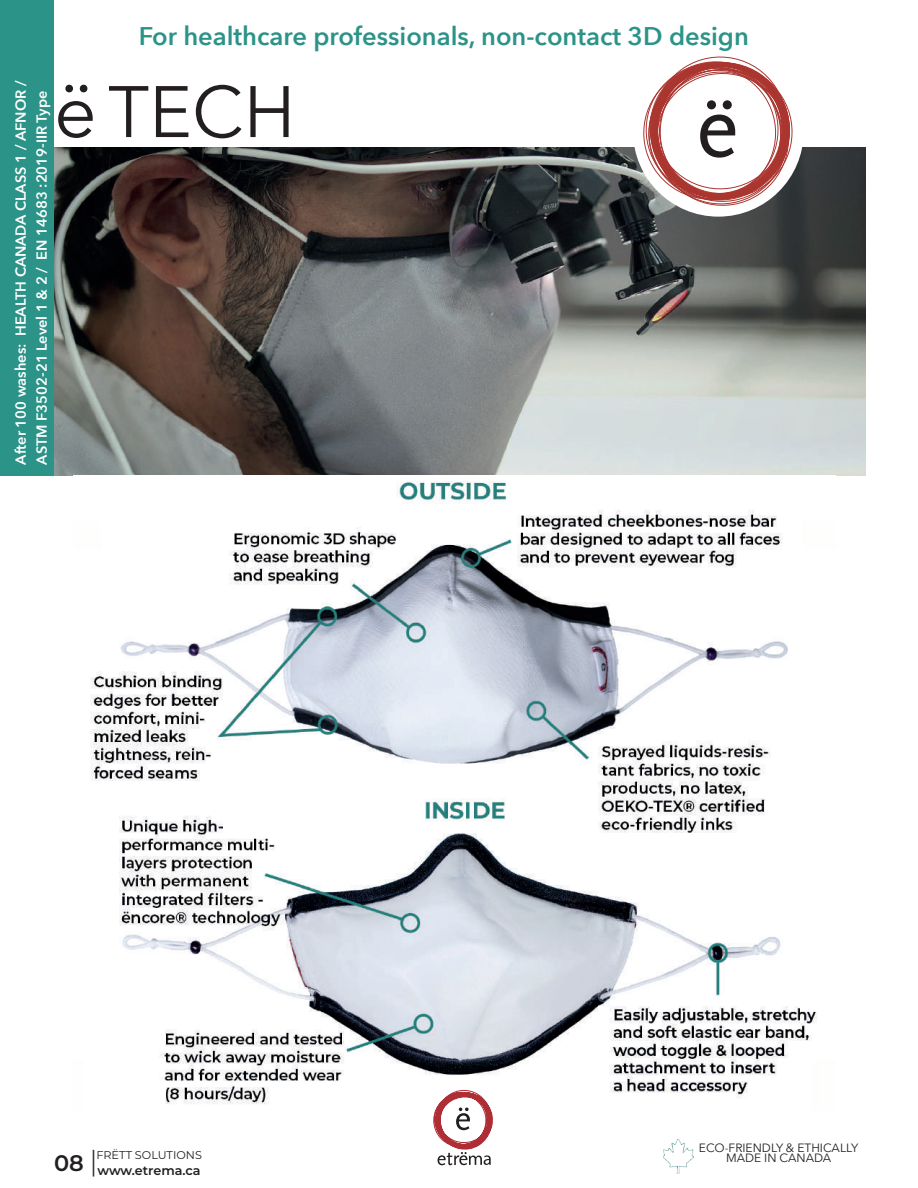
<style>
.page{position:relative;width:918px;height:1188px;background:#fff}
.page>*{position:absolute;margin:0;border:0;box-sizing:border-box;transform-origin:0 0}
.t1{font:72px "Avenir Next";color:#231f20}
.t2{font:600 25.5px "Avenir Next";color:#2c9388}
.t3{font:600 22.5px "Montserrat";color:#231f20}
.t4{font:600 14.55px/21px "Avenir Next";color:#fff}
.t5{font:600 12.75px "Montserrat";color:#231f20}
.t6{font:12px/10.5px "Avenir Next";color:#231f20;text-align:center}
.t7{font:11.25px "Montserrat";color:#231f20}
.s1{font-size:75px}
.s2{font-weight:300;font-size:28.5px}
</style>
<div class="page">
<img style="left:54px;top:147px;width:811px;height:329px">
<img style="left:90px;top:481px;width:727px;height:623px">
<svg style="left:635px;top:56px;width:166px;height:156px"></svg>
<div style="left:0;top:0;width:54px;height:476px;background:#2c9388"></div>
<img style="left:663px;top:1140px;width:30px;height:34px">
<svg style="left:430px;top:1087px;width:66px;height:78px"></svg>
<h2 class="t2" style="left:139px;top:15px;width:612px">For healthcare professionals, non-contact 3D design</h2>
<p class="t4" style="left:10px;top:465px;width:385px;rotate:-90deg">After 100 washes: HEALTH CANADA CLASS 1 / AFNOR /<br>ASTM F3502-21 Level 1 &amp; 2 / EN 14683 :2019-IIR Type</p>
<h1 class="t1" style="left:54px;top:51px;width:243px"><span class="s1">ë</span> TECH</h1>
<p class="t7" style="left:96px;top:1147px;width:107px">FRËTT SOLUTIONS</p>
<h3 class="t3" style="left:54px;top:1147px;width:45px">08 <span class="s2">|</span></h3>
<p class="t5" style="left:97px;top:1161px;width:105px">www.etrema.ca</p>
<p class="t6" style="left:699px;top:1142px;width:161px">ECO-FRIENDLY &amp; ETHICALLY<br>MADE IN CANADA</p>
</div>
